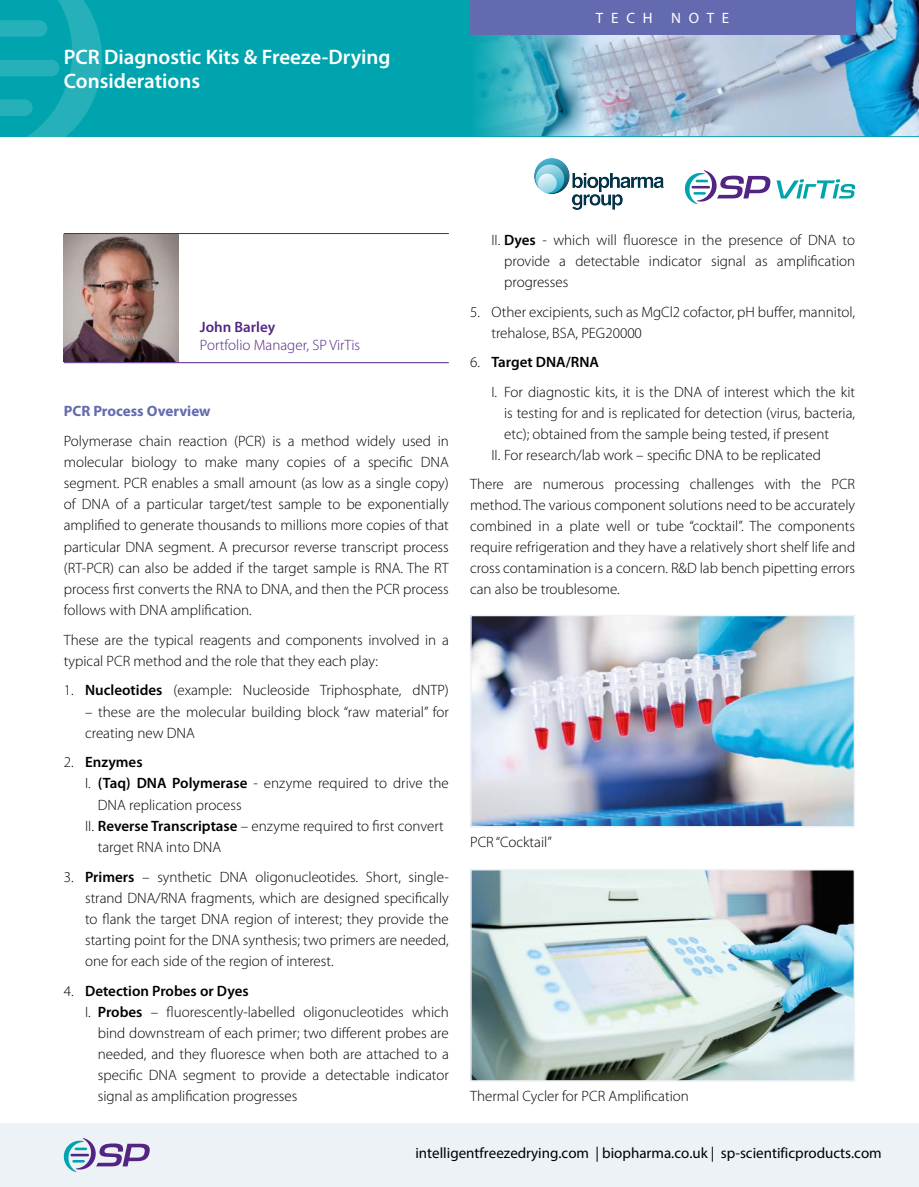
<style>
.page{position:relative;width:919px;height:1187px;background:#fff}
.page>*{position:absolute;margin:0;border:0;box-sizing:border-box;transform-origin:0 0}
.t1{font:600 21px/24px "Myriad Pro";color:#fff}
.Body_copy{font:300 15px/21.1px "Myriad Pro";color:#000;text-align:justify}
.t2{font:15px "Myriad Pro";color:#000}
.Body_copy-2{font:600 15px "Myriad Pro";color:#000}
.Author_s_Title___Loc{font:300 15px "Myriad Pro";color:#522583}
.Headings{font:700 15px "Myriad Pro";color:#636aaf}
.Author_s_Name{font:600 15px "Myriad Pro";color:#522583}
.t3{font:15px "Myriad Pro";letter-spacing:.52em;color:#fff}
.s1{font-weight:600}
.s2{font-weight:300}
</style>
<div class="page">
<img style="left:63px;top:234px;width:115px;height:128px">
<div style="left:0;top:0;width:918px;height:136px;background:#00a4af"></div>
<img style="left:470px;top:0;width:448px;height:136px">
<svg style="left:0;top:0;width:102px;height:136px"></svg>
<div style="left:470px;top:0;width:385px;height:34px;background:#636aaf"></div>
<div style="left:0;top:1123px;width:918px;height:63px;background:#ecf2f6"></div>
<svg style="left:64px;top:1138px;width:86px;height:33px"></svg>
<img style="left:473px;top:617px;width:379px;height:207px">
<div style="left:470px;top:614px;width:385px;height:213px;border:2px solid #ecf2f6"></div>
<img style="left:473px;top:871px;width:379px;height:207px">
<div style="left:470px;top:868px;width:385px;height:213px;border:2px solid #ecf2f6"></div>
<hr style="left:64px;top:233px;width:385px;height:1px;background:#522583">
<hr style="left:64px;top:362px;width:385px;height:1px;background:#522583">
<svg style="left:776px;top:179px;width:79px;height:19px"></svg>
<svg style="left:684px;top:170px;width:86px;height:34px"></svg>
<img style="left:534px;top:159px;width:130px;height:51px">
<p class="t1" style="left:64px;top:45px;width:328px">PCR Diagnostic Kits &amp; Freeze-Drying<br>Considerations</p>
<p class="t3" style="left:596px;top:9px;width:135px">TECH NOTE</p>
<p class="Author_s_Name" style="left:200px;top:318px;width:77px">John Barley</p>
<p class="Author_s_Title___Loc" style="left:200px;top:336px;width:162px">Portfolio Manager, SP VirTis</p>
<p class="Headings" style="left:64px;top:403px;width:148px">PCR Process Overview</p>
<p class="Body_copy" style="left:64px;top:430px;width:386px">Polymerase chain reaction (PCR) is a method widely used in molecular biology to make many copies of a specific DNA segment. PCR enables a small amount (as low as a single copy) of DNA of a particular target/test sample to be exponentially amplified to generate thousands to millions more copies of that particular DNA segment. A precursor reverse transcript process (RT-PCR) can also be added if the target sample is RNA. The RT process first converts the RNA to DNA, and then the PCR process follows with DNA amplification.</p>
<p class="Body_copy" style="left:64px;top:629px;width:386px">These are the typical reagents and components involved in a typical PCR method and the role that they each play:</p>
<p class="Body_copy" style="left:64px;top:680px;width:386px">1. <span class="s1">Nucleotides</span> (example: Nucleoside Triphosphate, dNTP)</p>
<p class="Body_copy" style="left:85px;top:701px;width:365px">– these are the molecular building block “raw material” for creating new DNA</p>
<p class="Body_copy-2" style="left:64px;top:754px;width:80px"><span class="s2">2.</span> Enzymes</p>
<p class="Body_copy" style="left:98px;top:773px;width:352px;text-indent:-13px">I. <span class="s1">(Taq) DNA Polymerase</span> - enzyme required to drive the<br>DNA replication process</p>
<p class="Body_copy" style="left:98px;top:815px;width:347px;text-indent:-13px">II. <span class="s1">Reverse Transcriptase</span> – enzyme required to first convert target RNA into DNA</p>
<p class="Body_copy" style="left:85px;top:866px;width:365px;text-indent:-21px">3. <span class="s1">Primers</span> – synthetic DNA oligonucleotides. Short, single&shy;strand DNA/RNA fragments, which are designed specifically to flank the target DNA region of interest; they provide the starting point for the DNA synthesis; two primers are needed, one for each side of the region of interest.</p>
<p class="Body_copy-2" style="left:64px;top:982px;width:186px"><span class="s2">4.</span> Detection Probes or Dyes</p>
<p class="Body_copy" style="left:98px;top:1001px;width:352px;text-indent:-13px">I. <span class="s1">Probes</span> – fluorescently-labelled oligonucleotides which bind downstream of each primer; two different probes are needed, and they fluoresce when both are attached to a specific DNA segment to provide a detectable indicator signal as amplification progresses</p>
<p class="Body_copy" style="left:504px;top:230px;width:352px;text-indent:-13px">II. <span class="s1">Dyes</span> - which will fluoresce in the presence of DNA to provide a detectable indicator signal as amplification progresses</p>
<p class="Body_copy" style="left:491px;top:301px;width:365px;text-indent:-21px">5. Other excipients, such as MgCl2 cofactor, pH buffer, mannitol, trehalose, BSA, PEG20000</p>
<p class="Body_copy-2" style="left:470px;top:354px;width:130px"><span class="s2">6.</span> Target DNA/RNA</p>
<p class="Body_copy" style="left:504px;top:381px;width:352px;text-indent:-13px">I. For diagnostic kits, it is the DNA of interest which the kit is testing for and is replicated for detection (virus, bacteria, etc); obtained from the sample being tested, if present</p>
<p class="Body_copy" style="left:491px;top:444px;width:331px">II. For research/lab work – specific DNA to be replicated</p>
<p class="Body_copy" style="left:470px;top:474px;width:386px">There are numerous processing challenges with the PCR method. The various component solutions need to be accurately combined in a plate well or tube “cocktail”. The components require refrigeration and they have a relatively short shelf life and cross contamination is a concern. R&amp;D lab bench pipetting errors can also be troublesome.</p>
<p class="Body_copy" style="left:470px;top:831px;width:83px">PCR “Cocktail”</p>
<p class="Body_copy" style="left:470px;top:1085px;width:220px">Thermal Cycler for PCR Amplification</p>
<p class="t2" style="left:415px;top:1143px;width:468px">intelligentfreezedrying.com | biopharma.co.uk | sp-scientificproducts.com</p>
</div>
